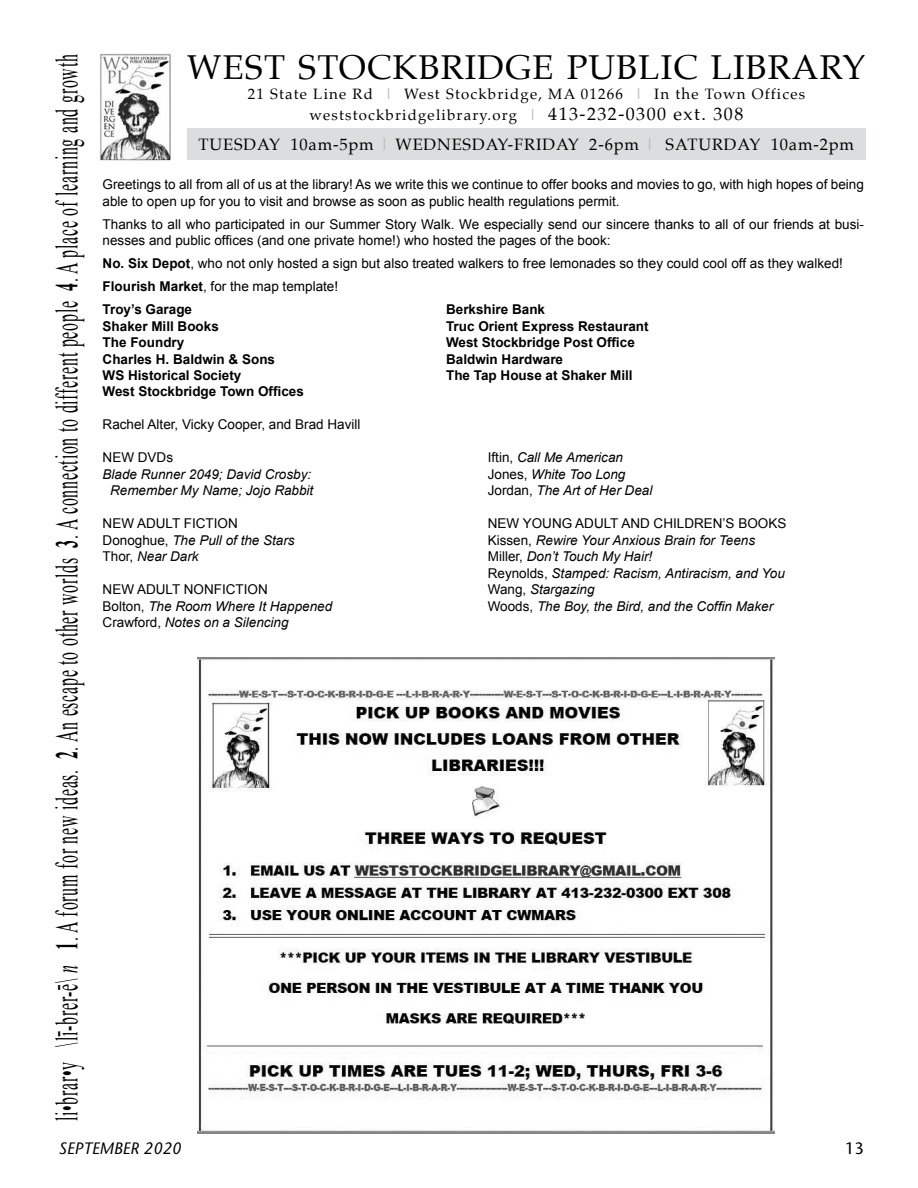
<style>
.page{position:relative;width:918px;height:1188px;background:#fff}
.page>*{position:absolute;margin:0;border:0;box-sizing:border-box;transform-origin:0 0}
.t1{font:34.5px "Palatino";letter-spacing:.03em;color:#000}
.t2{font:31.5px "Times New Roman";letter-spacing:.05em;color:#000;scale:.5 1}
.t3{font:16.5px "Palatino";letter-spacing:.05em;color:#000}
.t4{font:italic 16.5px "Stone Sans";color:#000}
.t5{font:16.5px "Stone Sans";color:#000}
.t6{font:15px/21px "Palatino";letter-spacing:.08em;color:#000;text-align:center}
.t7{font:13.5px/16.5px "Arial";color:#000}
.t8{font:italic 13.5px/16.5px "Arial";color:#000}
.t9{font:700 13.5px "Arial";color:#000}
.s1{font-style:italic}
.s2{font-weight:700}
.s3{font-weight:700;color:#bcbec0}
.s4{font-size:18px}
.s5{font-style:normal}
</style>
<div class="page">
<div style="left:187px;top:129px;width:679px;height:31px;background:#dcddde"></div>
<img style="left:99px;top:53px;width:72px;height:108px">
<img style="left:198px;top:658px;width:576px;height:475px">
<h2 class="t2" style="left:46px;top:1121px;width:2135px;rotate:-90deg">li•brar•y \lī-brer-ē\ <span class="s1">n</span> <span class="s2">1</span>. A forum for new ideas. <span class="s2">2</span>. An escape to other worlds <span class="s2">3</span>. A connection to different people <span class="s2">4</span>. A place of learning and growth</h2>
<h1 class="t1" style="left:187px;top:39px;width:680px">WEST STOCKBRIDGE PUBLIC LIBRARY</h1>
<p class="t6" style="left:248px;top:83px;width:559px">21 State Line Rd <span class="s3">|</span> West Stockbridge, MA 01266 <span class="s3">|</span> In the Town Offices weststockbridgelibrary.org <span class="s3">|</span> <span class="s4">413-232-0300 ext. 308</span></p>
<p class="t3" style="left:199px;top:130px;width:657px">TUESDAY 10am-5pm <span class="s3">|</span> WEDNESDAY-FRIDAY 2-6pm <span class="s3">|</span> SATURDAY 10am-2pm</p>
<p class="t7" style="left:103px;top:176px;width:763px">Greetings to all from all of us at the library! As we write this we continue to offer books and movies to go, with high hopes of being able to open up for you to visit and browse as soon as public health regulations permit.</p>
<p class="t7" style="left:103px;top:216px;width:763px">Thanks to all who participated in our Summer Story Walk. We especially send our sincere thanks to all of our friends at busi&shy;nesses and public offices (and one private home!) who hosted the pages of the book:</p>
<p class="t7" style="left:103px;top:252px;width:742px;line-height:23px"><span class="s2">No. Six Depot</span>, who not only hosted a sign but also treated walkers to free lemonades so they could cool off as they walked!<br><span class="s2">Flourish Market</span>, for the map template!<br><span class="s2">Troy’s Garage</span></p>
<p class="t9" style="left:446px;top:300px;width:101px">Berkshire Bank</p>
<p class="t9" style="left:103px;top:317px;width:118px">Shaker Mill Books</p>
<p class="t9" style="left:446px;top:317px;width:204px">Truc Orient Express Restaurant</p>
<p class="t9" style="left:103px;top:333px;width:83px">The Foundry</p>
<p class="t9" style="left:446px;top:333px;width:190px">West Stockbridge Post Office</p>
<p class="t9" style="left:103px;top:350px;width:174px">Charles H. Baldwin &amp; Sons</p>
<p class="t9" style="left:446px;top:350px;width:119px">Baldwin Hardware</p>
<p class="t9" style="left:103px;top:366px;width:140px">WS Historical Society</p>
<p class="t9" style="left:446px;top:366px;width:188px">The Tap House at Shaker Mill</p>
<p class="t9" style="left:103px;top:383px;width:203px">West Stockbridge Town Offices</p>
<p class="t7" style="left:103px;top:417px;width:259px">Rachel Alter, Vicky Cooper, and Brad Havill</p>
<p class="t7" style="left:103px;top:450px;width:72px">NEW DVDs</p>
<p class="t8" style="left:103px;top:466px;width:212px;text-align:center">Blade Runner 2049; David Crosby:<br>Remember My Name; Jojo Rabbit</p>
<p class="t7" style="left:103px;top:516px;width:194px">NEW ADULT FICTION<br>Donoghue, <span class="s1">The Pull of the Stars<br></span>Thor, <span class="s1">Near Dark</span></p>
<p class="t8" style="left:103px;top:582px;width:231px"><span class="s5">NEW ADULT NONFICTION<br>Bolton,</span> The Room Where It Happened<br><span class="s5">Crawford,</span> Notes on a Silencing</p>
<p class="t8" style="left:488px;top:450px;width:166px"><span class="s5">Iftin,</span> Call Me American<br><span class="s5">Jones,</span> White Too Long<br><span class="s5">Jordan,</span> The Art of Her Deal</p>
<p class="t8" style="left:488px;top:516px;width:300px"><span class="s5">NEW YOUNG ADULT AND CHILDREN’S BOOKS Kissen,</span> Rewire Your Anxious Brain for Teens <span class="s5">Miller,</span> Don’t Touch My Hair!<br><span class="s5">Reynolds,</span> Stamped: Racism, Antiracism, and You <span class="s5">Wang,</span> Stargazing<br><span class="s5">Woods,</span> The Boy, the Bird, and the Coffin Maker</p>
<p class="t4" style="left:59px;top:1138px;width:124px">SEPTEMBER 2020</p>
<p class="t5" style="left:845px;top:1138px;width:20px">13</p>
</div>
